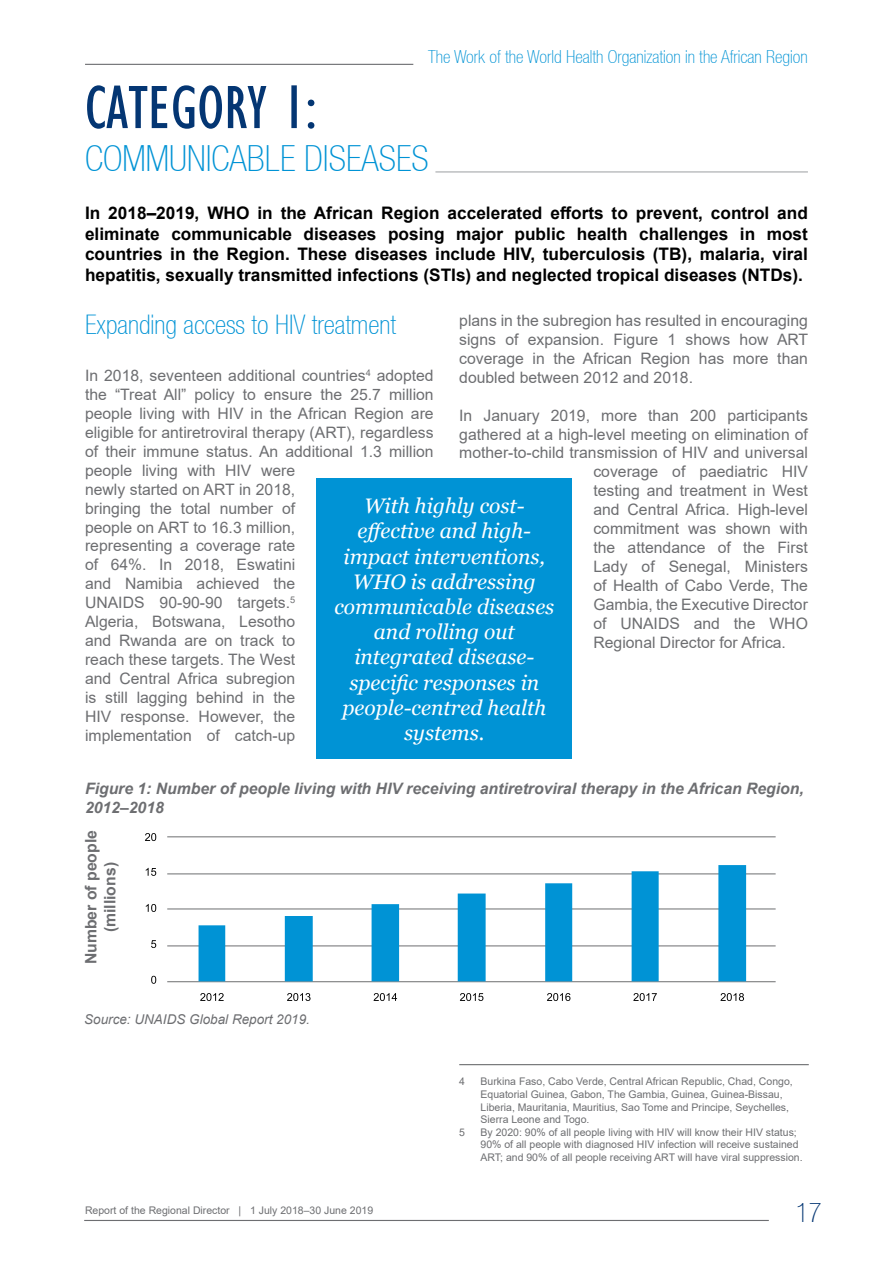
<style>
.page{position:relative;width:893px;height:1263px;background:#fff}
.page>*{position:absolute;margin:0;border:0;box-sizing:border-box;transform-origin:0 0}
.t1{font:63px "Gill Sans Condensed";color:#043673}
.t2{font:100 condensed 36px "Helvetica 37";color:#0093d5}
.t3{font:100 condensed 27px "Helvetica 37";color:#0093d5}
.t4{font:100 condensed 27px "Helvetica 37";color:#043673}
.t5{font:italic 21px/25.2px "Georgia";color:#fff;text-align:center}
.t6{font:100 condensed 18px "Helvetica 37";color:#0093d5}
.t7{font:700 17.25px/20.7px "Arial";color:#000;text-align:justify}
.t8{font:15.75px/18.9px "Arial";color:#6d6e71}
.t9{font:italic 700 15.75px/18.9px "Arial";color:#6d6e71}
.t10{font:700 15.75px/18.9px "Arial";color:#6d6e71;text-align:center}
.t11{font:italic 13.5px "Arial";color:#6d6e71}
.t12{font:10.5px/12.6px "Arial";color:#6d6e71}
</style>
<div class="page">
<hr style="left:84px;top:1220px;width:685px;height:1px;background:#6d6e71">
<hr style="left:85px;top:64px;width:328px;height:1px;background:#6d6e71">
<hr style="left:435px;top:171px;width:373px;height:1px;background:#a7a9ac">
<hr style="left:459px;top:1064px;width:350px;height:1px;background:#6d6e71">
<hr style="left:167px;top:981px;width:609px;height:1px;background:#6d6e70">
<hr style="left:167px;top:945px;width:609px;height:1px;background:#6d6e70">
<hr style="left:167px;top:909px;width:609px;height:1px;background:#6d6e70">
<hr style="left:167px;top:873px;width:609px;height:1px;background:#6d6e70">
<hr style="left:167px;top:836px;width:609px;height:1px;background:#6d6e70">
<svg style="left:199px;top:865px;width:547px;height:116px"></svg>
<svg style="left:200px;top:993px;width:24px;height:8px"></svg>
<svg style="left:287px;top:993px;width:24px;height:8px"></svg>
<svg style="left:374px;top:993px;width:23px;height:8px"></svg>
<svg style="left:460px;top:993px;width:23px;height:8px"></svg>
<svg style="left:547px;top:993px;width:23px;height:8px"></svg>
<svg style="left:633px;top:993px;width:24px;height:8px"></svg>
<svg style="left:720px;top:993px;width:24px;height:8px"></svg>
<svg style="left:151px;top:976px;width:5px;height:8px"></svg>
<svg style="left:151px;top:940px;width:5px;height:8px"></svg>
<svg style="left:146px;top:904px;width:10px;height:8px"></svg>
<svg style="left:146px;top:868px;width:10px;height:8px"></svg>
<svg style="left:145px;top:833px;width:11px;height:8px"></svg>
<div style="left:317px;top:478px;width:255px;height:281px;background:#0093d5"></div>
<p class="t6" style="left:428px;top:47px;width:381px">The Work of the World Health Organization in the African Region</p>
<h1 class="t1" style="left:85px;top:73px;width:233px">CATEGORY 1:</h1>
<h2 class="t2" style="left:85px;top:138px;width:345px">COMMUNICABLE DISEASES</h2>
<p class="t7" style="left:85px;top:203px;width:724px">In 2018–2019, WHO in the African Region accelerated efforts to prevent, control and eliminate communicable diseases posing major public health challenges in most countries in the Region. These diseases include HIV, tuberculosis (TB), malaria, viral hepatitis, sexually transmitted infections (STIs) and neglected tropical diseases (NTDs).</p>
<h3 class="t3" style="left:85px;top:309px;width:312px">Expanding access to HIV treatment</h3>
<p class="t8" style="left:85px;top:366px;width:350px">In 2018, seventeen additional countries<sup>4</sup> adopted the “Treat All” policy to ensure the 25.7 million people living with HIV in the African Region are eligible for antiretroviral therapy (ART), regardless of their immune status. An additional 1.3 million people living with HIV were<br>newly started on ART in 2018,<br>bringing the total number of<br>people on ART to 16.3 million,<br>representing a coverage rate<br>of 64%. In 2018, Eswatini<br>and Namibia achieved the<br>UNAIDS 90-90-90 targets.<sup>5<br></sup>Algeria, Botswana, Lesotho<br>and Rwanda are on track to<br>reach these targets. The West<br>and Central Africa subregion<br>is still lagging behind in the<br>HIV response. However, the<br>implementation of catch-up</p>
<p class="t8" style="left:459px;top:311px;width:350px;text-align:justify">plans in the subregion has resulted in encouraging signs of expansion. Figure 1 shows how ART coverage in the African Region has more than doubled between 2012 and 2018.</p>
<p class="t8" style="left:459px;top:406px;width:350px">In January 2019, more than 200 participants</p>
<p class="t8" style="left:459px;top:424px;width:350px">gathered at a high-level meeting on elimination of</p>
<p class="t8" style="left:459px;top:443px;width:350px">mother-to-child transmission of HIV and universal</p>
<p class="t8" style="left:593px;top:462px;width:216px">coverage of paediatric HIV</p>
<p class="t8" style="left:593px;top:481px;width:216px">testing and treatment in West</p>
<p class="t8" style="left:593px;top:500px;width:216px">and Central Africa. High-level</p>
<p class="t8" style="left:593px;top:519px;width:216px">commitment was shown with</p>
<p class="t8" style="left:593px;top:538px;width:216px">the attendance of the First</p>
<p class="t8" style="left:593px;top:557px;width:216px">Lady of Senegal, Ministers</p>
<p class="t8" style="left:593px;top:576px;width:216px">of Health of Cabo Verde, The</p>
<p class="t8" style="left:593px;top:595px;width:216px">Gambia, the Executive Director</p>
<p class="t8" style="left:593px;top:613px;width:216px">of UNAIDS and the WHO</p>
<p class="t8" style="left:593px;top:632px;width:194px">Regional Director for Africa.</p>
<h3 class="t5" style="left:334px;top:494px;width:221px">With highly cost&shy;effective and high&shy;impact interventions,<br>WHO is addressing communicable diseases and rolling out integrated disease&shy;specific responses in people-centred health systems.</h3>
<p class="t9" style="left:85px;top:779px;width:720px">Figure 1: Number of people living with HIV receiving antiretroviral therapy in the African Region,<br>2012–2018</p>
<p class="t10" style="left:82px;top:964px;width:135px;rotate:-90deg">Number of people (millions)</p>
<p class="t11" style="left:84px;top:1011px;width:227px">Source: UNAIDS Global Report 2019.</p>
<p class="t12" style="left:459px;top:1075px;width:7px">4</p>
<p class="t12" style="left:480px;top:1075px;width:314px">Burkina Faso, Cabo Verde, Central African Republic, Chad, Congo, Equatorial Guinea, Gabon, The Gambia, Guinea, Guinea-Bissau, Liberia, Mauritania, Mauritius, Sao Tome and Principe, Seychelles, Sierra Leone and Togo.</p>
<p class="t12" style="left:459px;top:1126px;width:7px">5</p>
<p class="t12" style="left:480px;top:1126px;width:324px">By 2020: 90% of all people living with HIV will know their HIV status;<br>90% of all people with diagnosed HIV infection will receive sustained<br>ART; and 90% of all people receiving ART will have viral suppression.</p>
<p class="t12" style="left:85px;top:1204px;width:290px">Report of the Regional Director | 1 July 2018–30 June 2019</p>
<h3 class="t4" style="left:796px;top:1197px;width:27px">17</h3>
</div>
